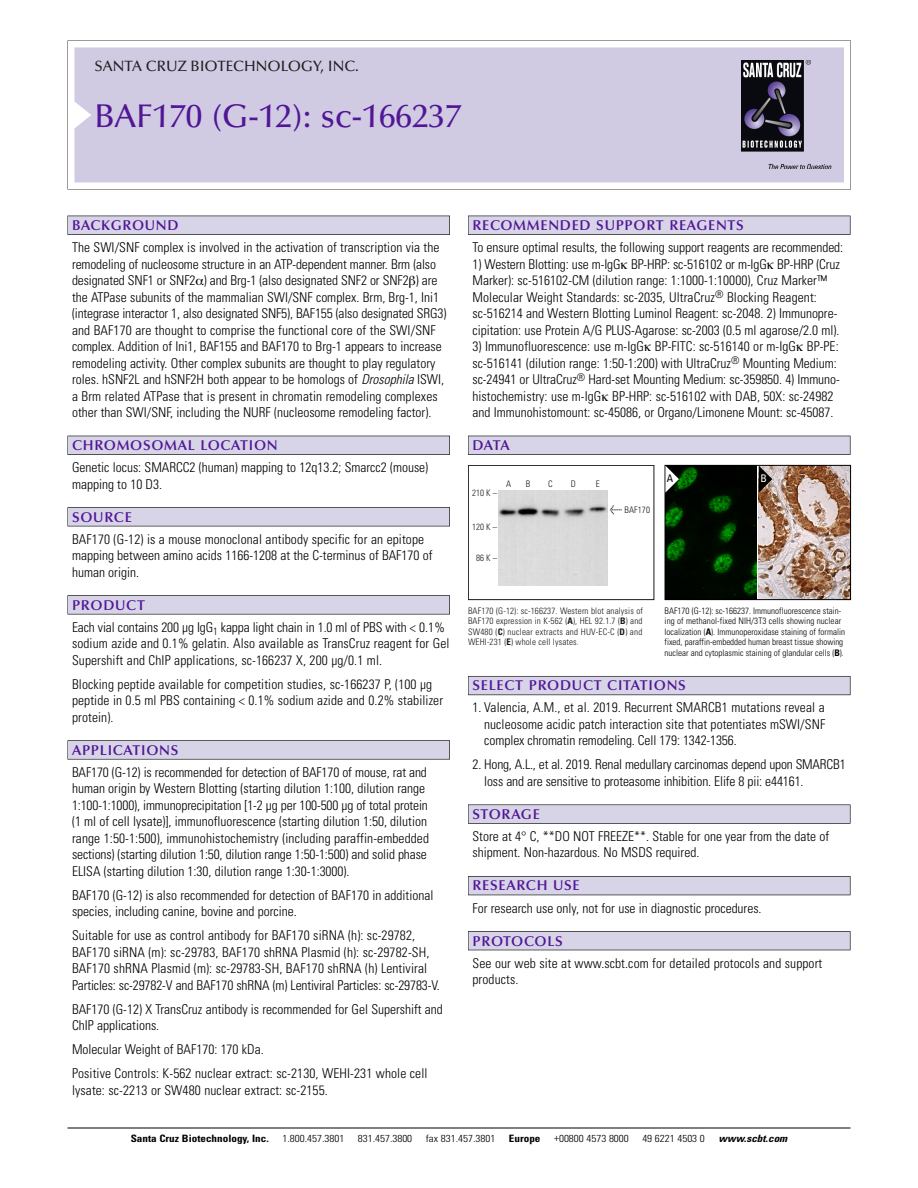
<style>
.page{position:relative;width:918px;height:1188px;background:#fff}
.page>*{position:absolute;margin:0;border:0;box-sizing:border-box;transform-origin:0 0}
.t1{font:500 33px "Optima";color:#511695}
.t2{font:500 15px "Optima";color:#231f20}
.t3{font:600 14.25px "Optima";letter-spacing:.05em;color:#511695}
.t4{font:300 condensed 13.5px/16.5px "Univers";color:#000}
.t5{font:condensed 10.5px "Univers";color:#000}
.t6{font:condensed 10.5px "Univers";color:#fff}
.t7{font:300 condensed 10.2px "Univers";color:#000;scale:1.1 1}
.t8{font:700 condensed 10.2px "Univers";color:#000;scale:1.1 1}
.t9{font:italic 700 condensed 10.2px "Univers";color:#000;scale:1.1 1}
.t10{font:300 condensed 9px/10.5px "Univers";color:#000}
.t11{font:300 condensed 9px/10.5px "Univers";letter-spacing:.015em;color:#191919;text-align:justify}
.s1{font-style:italic}
.s2{font-family:"Meta Plus";font-weight:400;font-stretch:normal;font-size:10.5px}
.s3{font-weight:700}
</style>
<div class="page">
<svg style="left:74px;top:41px;width:777px;height:148px"></svg>
<div style="left:74px;top:47px;width:770px;height:135px;background:#d1cae3"></div>
<img style="left:741px;top:60px;width:90px;height:108px">
<div style="left:68px;top:216px;width:382px;height:19px;background:#535256"></div>
<div style="left:68px;top:216px;width:381px;height:18px;background:#d7d4e8"></div>
<div style="left:68px;top:436px;width:382px;height:19px;background:#525156"></div>
<div style="left:68px;top:436px;width:381px;height:18px;background:#d7d4e8"></div>
<div style="left:68px;top:507px;width:382px;height:19px;background:#545357"></div>
<div style="left:68px;top:508px;width:381px;height:18px;background:#d7d4e8"></div>
<div style="left:68px;top:595px;width:382px;height:19px;background:#575659"></div>
<div style="left:68px;top:596px;width:381px;height:18px;background:#d7d4e8"></div>
<svg style="left:68px;top:740px;width:382px;height:20px"></svg>
<div style="left:68px;top:741px;width:381px;height:18px;background:#d7d4e8"></div>
<div style="left:468px;top:216px;width:382px;height:19px;background:#535256"></div>
<div style="left:468px;top:216px;width:382px;height:18px;background:#d7d4e8"></div>
<div style="left:468px;top:436px;width:382px;height:19px;background:#525156"></div>
<div style="left:468px;top:436px;width:382px;height:18px;background:#d7d4e8"></div>
<div style="left:468px;top:676px;width:382px;height:19px;background:#5e5d65"></div>
<div style="left:468px;top:677px;width:382px;height:18px;background:#d7d4e8"></div>
<div style="left:468px;top:805px;width:382px;height:19px;background:#58575a"></div>
<div style="left:468px;top:805px;width:382px;height:18px;background:#d7d4e8"></div>
<div style="left:468px;top:876px;width:382px;height:19px;background:#525158"></div>
<div style="left:468px;top:877px;width:382px;height:18px;background:#d7d4e8"></div>
<div style="left:468px;top:931px;width:382px;height:19px;background:#515056"></div>
<div style="left:468px;top:932px;width:382px;height:18px;background:#d7d4e8"></div>
<hr style="left:68px;top:1128px;width:782px;height:1px;background:#000">
<img style="left:759px;top:467px;width:90px;height:131px">
<img style="left:667px;top:467px;width:90px;height:131px">
<div style="left:665px;top:465px;width:186px;height:135px;border:1px solid #000"></div>
<svg style="left:759px;top:466px;width:13px;height:27px"></svg>
<svg style="left:665px;top:466px;width:14px;height:27px"></svg>
<div style="left:468px;top:465px;width:186px;height:135px;border:1px solid #191919"></div>
<img style="left:498px;top:490px;width:110px;height:96px">
<p class="t2" style="left:94px;top:60px;width:266px">SANTA CRUZ BIOTECHNOLOGY, INC.</p>
<p class="t1" style="left:94px;top:102px;width:369px">BAF170 (G-12): sc-166237</p>
<p class="t3" style="left:72px;top:219px;width:108px">BACKGROUND</p>
<p class="t4" style="left:72px;top:240px;width:376px">The SWI/SNF complex is involved in the activation of transcription via the remodeling of nucleosome structure in an ATP-dependent manner. Brm (also designated SNF1 or SNF2 ) and Brg-1 (also designated SNF2 or SNF2 ) are the ATPase subunits of the mammalian SWI/SNF complex. Brm, Brg-1, Ini1 (integrase interactor 1, also designated SNF5), BAF155 (also designated SRG3) and BAF170 are thought to comprise the functional core of the SWI/SNF complex. Addition of Ini1, BAF155 and BAF170 to Brg-1 appears to increase remodeling activity. Other complex subunits are thought to play regulatory roles. hSNF2L and hSNF2H both appear to be homologs of <span class="s1">Drosophila</span> ISWI, a Brm related ATPase that is present in chromatin remodeling complexes other than SWI/SNF, including the NURF (nucleosome remodeling factor).</p>
<p class="t3" style="left:72px;top:439px;width:207px">CHROMOSOMAL LOCATION</p>
<p class="t4" style="left:72px;top:460px;width:358px">Genetic locus: SMARCC2 (human) mapping to 12q13.2; Smarcc2 (mouse) mapping to 10 D3.</p>
<p class="t3" style="left:72px;top:511px;width:61px">SOURCE</p>
<p class="t4" style="left:72px;top:532px;width:362px">BAF170 (G-12) is a mouse monoclonal antibody specific for an epitope mapping between amino acids 1166-1208 at the C-terminus of BAF170 of human origin.</p>
<p class="t3" style="left:72px;top:599px;width:74px">PRODUCT</p>
<p class="t4" style="left:72px;top:620px;width:379px">Each vial contains 200 µg IgG<sub>1</sub> kappa light chain in 1.0 ml of PBS with &lt; 0.1% sodium azide and 0.1% gelatin. Also available as TransCruz reagent for Gel<br>Supershift and ChIP applications, sc-166237 X, 200 µg/0.1 ml.</p>
<p class="t4" style="left:72px;top:677px;width:373px">Blocking peptide available for competition studies, sc-166237 P, (100 µg peptide in 0.5 ml PBS containing &lt; 0.1% sodium azide and 0.2% stabilizer protein).</p>
<p class="t3" style="left:72px;top:744px;width:108px">APPLICATIONS</p>
<p class="t4" style="left:72px;top:765px;width:359px">BAF170 (G-12) is recommended for detection of BAF170 of mouse, rat and human origin by Western Blotting (starting dilution 1:100, dilution range 1:100-1:1000), immunoprecipitation [1-2 µg per 100-500 µg of total protein (1 ml of cell lysate)], immunofluorescence (starting dilution 1:50, dilution range 1:50-1:500), immunohistochemistry (including paraffin-embedded sections) (starting dilution 1:50, dilution range 1:50-1:500) and solid phase ELISA (starting dilution 1:30, dilution range 1:30-1:3000).</p>
<p class="t4" style="left:72px;top:888px;width:363px">BAF170 (G-12) is also recommended for detection of BAF170 in additional species, including canine, bovine and porcine.</p>
<p class="t4" style="left:72px;top:929px;width:369px">Suitable for use as control antibody for BAF170 siRNA (h): sc-29782, BAF170 siRNA (m): sc-29783, BAF170 shRNA Plasmid (h): sc-29782-SH, BAF170 shRNA Plasmid (m): sc-29783-SH, BAF170 shRNA (h) Lentiviral Particles: sc-29782-V and BAF170 shRNA (m) Lentiviral Particles: sc-29783-V.</p>
<p class="t4" style="left:72px;top:1002px;width:372px">BAF170 (G-12) X TransCruz antibody is recommended for Gel Supershift and<br>ChIP applications.</p>
<p class="t4" style="left:72px;top:1043px;width:193px">Molecular Weight of BAF170: 170 kDa.</p>
<p class="t4" style="left:72px;top:1067px;width:357px">Positive Controls: K-562 nuclear extract: sc-2130, WEHI-231 whole cell lysate: sc-2213 or SW480 nuclear extract: sc-2155.</p>
<p class="t3" style="left:473px;top:219px;width:273px">RECOMMENDED SUPPORT REAGENTS</p>
<p class="t4" style="left:473px;top:240px;width:372px">To ensure optimal results, the following support reagents are recommended:</p>
<p class="t4" style="left:473px;top:257px;width:369px">1) Western Blotting: use m-IgG BP-HRP: sc-516102 or m-IgG BP-HRP (Cruz Marker): sc-516102-CM (dilution range: 1:1000-1:10000), Cruz Marker™ Molecular Weight Standards: sc-2035, UltraCruz<sup>®</sup> Blocking Reagent: sc-516214 and Western Blotting Luminol Reagent: sc-2048. 2) Immunopre&shy;cipitation: use Protein A/G PLUS-Agarose: sc-2003 (0.5 ml agarose/2.0 ml).</p>
<p class="t4" style="left:473px;top:339px;width:369px">3) Immunofluorescence: use m-IgG BP-FITC: sc-516140 or m-IgG BP-PE: sc-516141 (dilution range: 1:50-1:200) with UltraCruz<sup>®</sup> Mounting Medium: sc-24941 or UltraCruz<sup>®</sup> Hard-set Mounting Medium: sc-359850. 4) Immuno&shy;histochemistry: use m-IgG BP-HRP: sc-516102 with DAB, 50X: sc-24982 and Immunohistomount: sc-45086, or Organo/Limonene Mount: sc-45087.</p>
<p class="t3" style="left:473px;top:439px;width:39px">DATA</p>
<p class="t11" style="left:472px;top:488px;width:26px">210 K –</p>
<p class="t11" style="left:472px;top:523px;width:26px">120 K –</p>
<p class="t11" style="left:476px;top:553px;width:22px">86K–</p>
<p class="t11" style="left:506px;top:480px;width:7px">A</p>
<p class="t11" style="left:526px;top:480px;width:6px">B</p>
<p class="t11" style="left:548px;top:480px;width:6px">C</p>
<p class="t11" style="left:571px;top:480px;width:7px">D</p>
<p class="t11" style="left:596px;top:480px;width:5px">E</p>
<p class="t11" style="left:610px;top:505px;width:42px"><span class="s2">&lt;</span> BAF170</p>
<p class="t5" style="left:667px;top:474px;width:8px">A</p>
<p class="t6" style="left:760px;top:474px;width:8px">B</p>
<p class="t11" style="left:468px;top:606px;width:176px">BAF170 (G-12): sc-166237. Western blot analysis of BAF170 expression in K-562 (<span class="s3">A</span>), HEL 92.1.7 (<span class="s3">B</span>) and SW480 (<span class="s3">C</span>) nuclear extracts and HUV-EC-C (<span class="s3">D</span>) and WEHI-231 (<span class="s3">E</span>) whole cell lysates.</p>
<p class="t10" style="left:665px;top:606px;width:182px">BAF170 (G-12): sc-166237. Immunofluorescence stain&shy;ing of methanol-fixed NIH/3T3 cells showing nuclear localization (<span class="s3">A</span>). Immunoperoxidase staining of formalin fixed, paraffin-embedded human breast tissue showing nuclear and cytoplasmic staining of glandular cells (<span class="s3">B</span>).</p>
<p class="t3" style="left:473px;top:680px;width:215px">SELECT PRODUCT CITATIONS</p>
<p class="t4" style="left:484px;top:701px;width:343px;text-align:justify;text-indent:-12px">1. Valencia, A.M., et al. 2019. Recurrent SMARCB1 mutations reveal a nucleosome acidic patch interaction site that potentiates mSWI/SNF complex chromatin remodeling. Cell 179: 1342-1356.</p>
<p class="t4" style="left:484px;top:758px;width:363px;text-indent:-12px">2. Hong, A.L., et al. 2019. Renal medullary carcinomas depend upon SMARCB1 loss and are sensitive to proteasome inhibition. Elife 8 pii: e44161.</p>
<p class="t3" style="left:473px;top:808px;width:69px">STORAGE</p>
<p class="t4" style="left:473px;top:829px;width:358px">Store at 4° C, **DO NOT FREEZE**. Stable for one year from the date of shipment. Non-hazardous. No MSDS required.</p>
<p class="t3" style="left:473px;top:880px;width:109px">RESEARCH USE</p>
<p class="t4" style="left:473px;top:901px;width:291px">For research use only, not for use in diagnostic procedures.</p>
<p class="t3" style="left:473px;top:935px;width:92px">PROTOCOLS</p>
<p class="t4" style="left:473px;top:956px;width:351px">See our web site at www.scbt.com for detailed protocols and support products.</p>
<p class="t8" style="left:131px;top:1135px;width:127px">Santa Cruz Biotechnology, Inc.</p>
<p class="t7" style="left:282px;top:1135px;width:58px">1.800.457.3801</p>
<p class="t7" style="left:358px;top:1135px;width:51px">831.457.3800</p>
<p class="t7" style="left:426px;top:1135px;width:65px">fax 831.457.3801</p>
<p class="t8" style="left:509px;top:1135px;width:30px">Europe</p>
<p class="t7" style="left:554px;top:1135px;width:69px">+00800 4573 8000</p>
<p class="t7" style="left:642px;top:1135px;width:58px">49 6221 4503 0</p>
<p class="t9" style="left:719px;top:1135px;width:66px">www.scbt.com</p>
</div>
